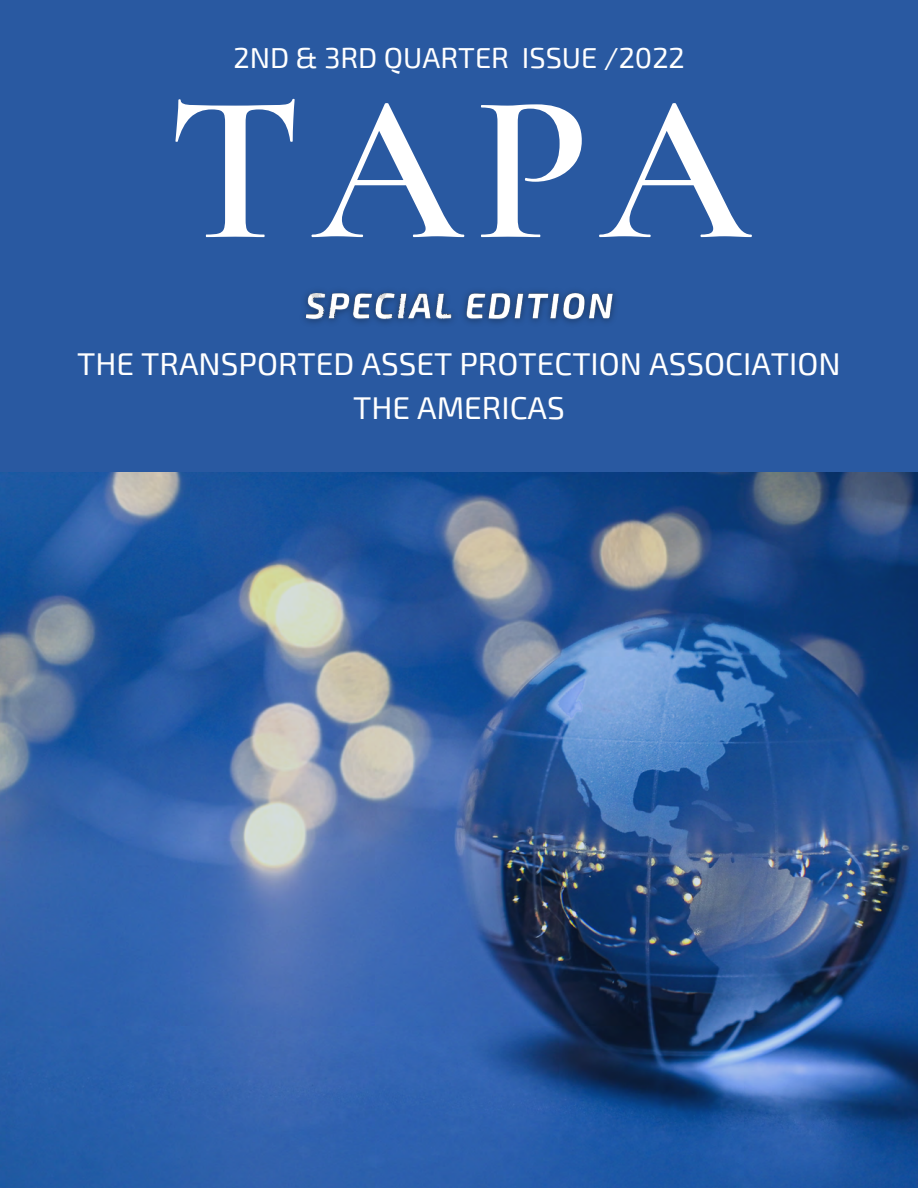
<style>
.page{position:relative;width:918px;height:1188px;background:#2959a1}
.page>*{position:absolute;margin:0;border:0;box-sizing:border-box;transform-origin:0 0}
.t1{font:600 211.35px "Cormorant Garamond";color:#fff}
.t2{font:31.5px/43.8px "Exo 2";color:#fff;text-align:center}
.t3{font:28.95px "Exo 2";color:#fff}
</style>
<div class="page">
<img style="left:0;top:473px;width:918px;height:715px">
<img style="left:304px;top:291px;width:312px;height:32px">
<p class="t3" style="left:233px;top:39px;width:453px">2ND &amp; 3RD QUARTER ISSUE /2022</p>
<h1 class="t1" style="left:167px;top:42px;width:585px">TAPA</h1>
<p class="t2" style="left:77px;top:340px;width:765px">THE TRANSPORTED ASSET PROTECTION ASSOCIATION<br>THE AMERICAS</p>
</div>
